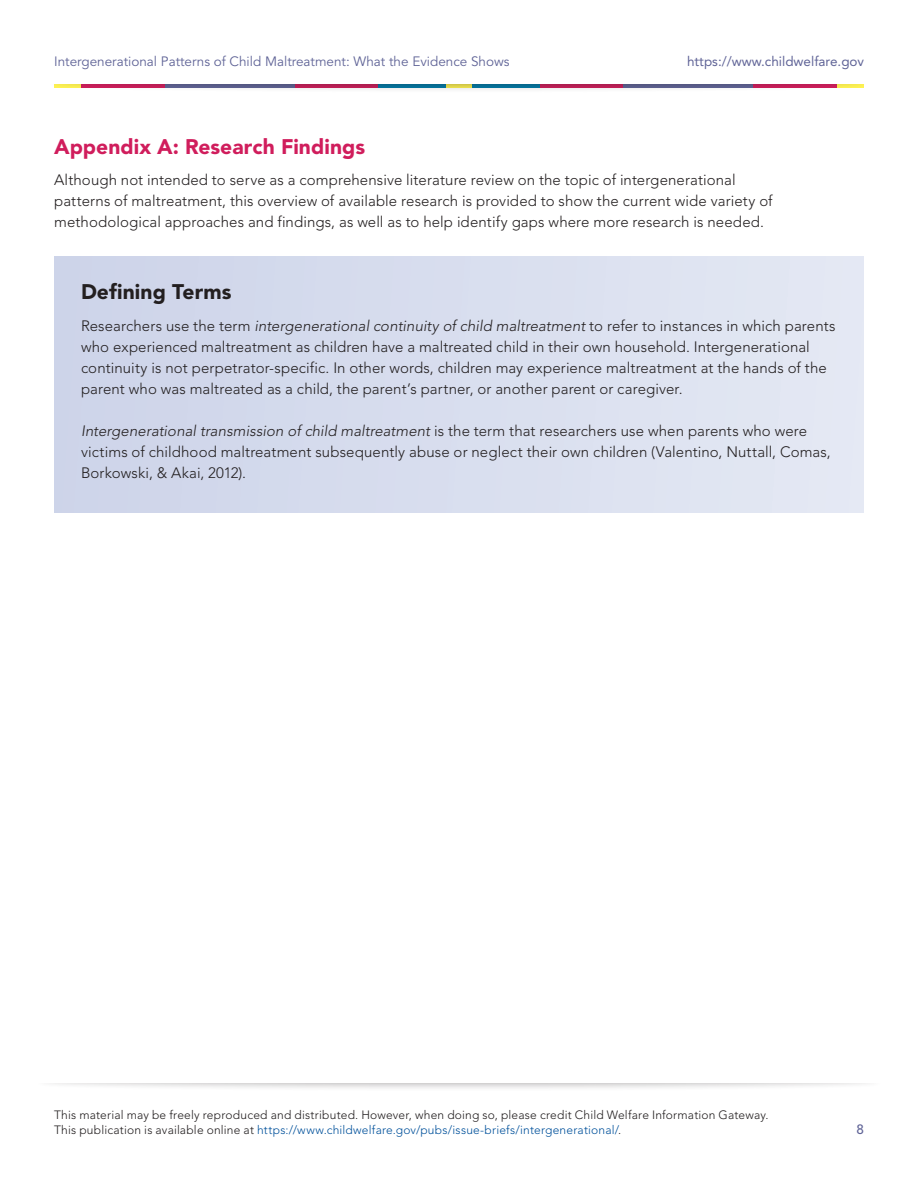
<style>
.page{position:relative;width:918px;height:1188px;background:#fff}
.page>*{position:absolute;margin:0;border:0;box-sizing:border-box;transform-origin:0 0}
.t1{font:900 21px "Avenir";letter-spacing:.005em;color:#d01d5c}
.t2{font:900 21px "Avenir";letter-spacing:.005em;color:#231f20}
.t3{font:300 15px/21px "Avenir";letter-spacing:.005em;color:#231f20}
.t4{font:13.5px "Avenir";color:#606497}
.t5{font:13.5px "Avenir";color:#606497}
.t6{font:500 13.5px "Avenir";color:#606497}
.t7{font:300 12px/15px "Avenir";letter-spacing:.015em;color:#231f20}
.s1{font-style:italic}
.s2{color:#01519b}
</style>
<div class="page">
<div style="left:34px;top:1065px;width:850px;height:27px;background:#231f20;opacity:.4"></div>
<div style="left:0;top:1058px;width:918px;height:25px;background:#fff"></div>
<div style="left:54px;top:256px;width:810px;height:257px;background:#d8deef"></div>
<div style="left:47px;top:66px;width:824px;height:27px;background:#231f20;opacity:.4"></div>
<div style="left:38px;top:58px;width:842px;height:25px;background:#fff"></div>
<p class="t4" style="left:54px;top:53px;width:457px">Intergenerational Patterns of Child Maltreatment: What the Evidence Shows</p>
<p class="t5" style="left:687px;top:53px;width:179px">https://www.childwelfare.gov</p>
<h2 class="t1" style="left:54px;top:134px;width:313px">Appendix A: Research Findings</h2>
<p class="t3" style="left:54px;top:170px;width:720px">Although not intended to serve as a comprehensive literature review on the topic of intergenerational patterns of maltreatment, this overview of available research is provided to show the current wide variety of methodological approaches and findings, as well as to help identify gaps where more research is needed.</p>
<p class="t2" style="left:81px;top:279px;width:152px">Defining Terms</p>
<p class="t3" style="left:81px;top:315px;width:756px">Researchers use the term <span class="s1">intergenerational continuity of child maltreatment</span> to refer to instances in which parents who experienced maltreatment as children have a maltreated child in their own household. Intergenerational continuity is not perpetrator-specific. In other words, children may experience maltreatment at the hands of the parent who was maltreated as a child, the parent’s partner, or another parent or caregiver.</p>
<p class="t3" style="left:81px;top:420px;width:751px"><span class="s1">Intergenerational transmission of child maltreatment</span> is the term that researchers use when parents who were victims of childhood maltreatment subsequently abuse or neglect their own children (Valentino, Nuttall, Comas,<br>Borkowski, &amp; Akai, 2012).</p>
<p class="t7" style="left:54px;top:1107px;width:716px">This material may be freely reproduced and distributed. However, when doing so, please credit Child Welfare Information Gateway.<br>This publication is available online at <span class="s2">https://www.childwelfare.gov/pubs/issue-briefs/intergenerational/</span>.</p>
<p class="t6" style="left:857px;top:1122px;width:9px">8</p>
</div>
